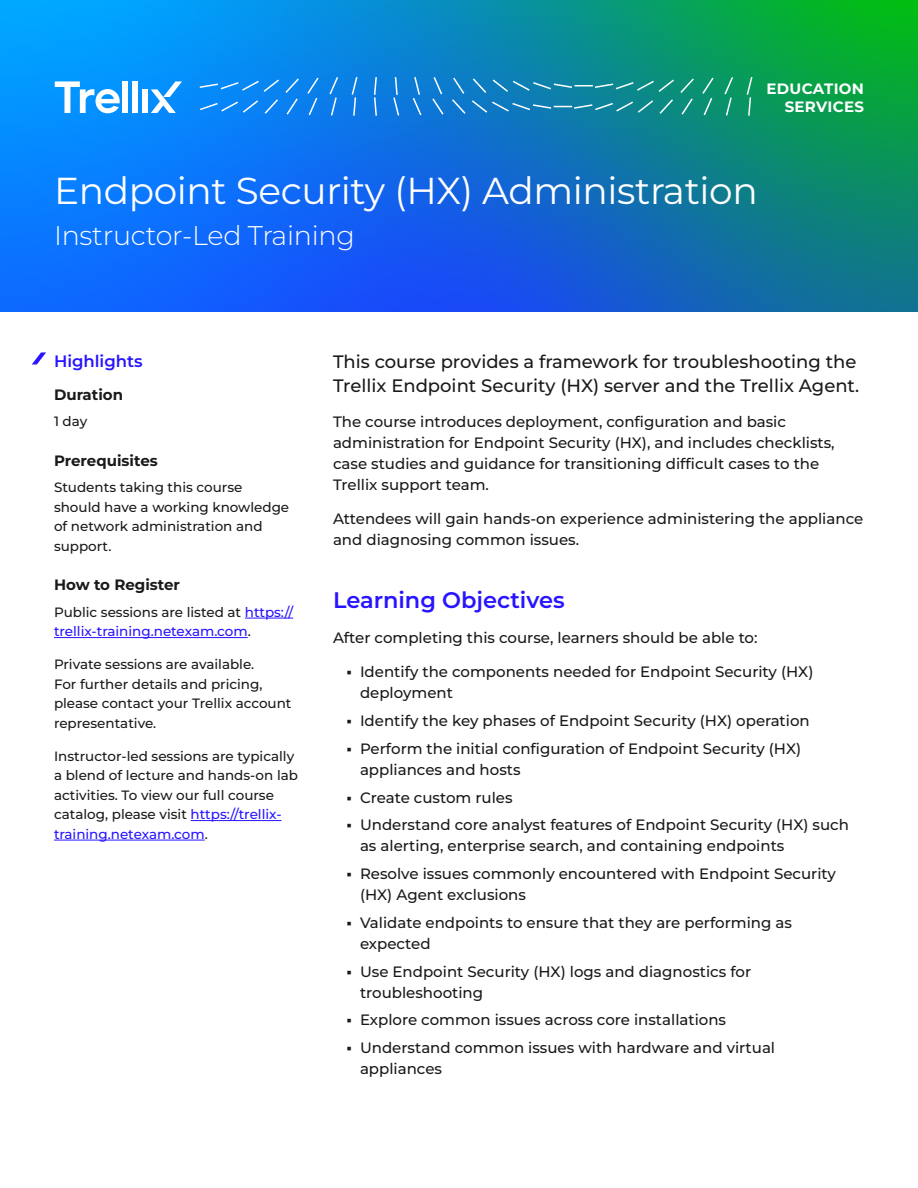
<style>
.page{position:relative;width:918px;height:1188px;background:#fff}
.page>*{position:absolute;margin:0;border:0;box-sizing:border-box;transform-origin:0 0}
.t1{font:37.5px "Montserrat";letter-spacing:-.01em;color:#fff}
.t2{font:300 27px "Montserrat";letter-spacing:-.01em;color:#fff}
.t3{font:600 22.5px "Montserrat";color:#2814ff}
.t4{font:500 18px/24px "Montserrat";color:#1a1a1a}
.t5{font:600 16.5px "Montserrat";color:#2814ff}
.t6{font:500 15px/27.8px "Montserrat";color:#1a1a1a}
.t7{font:700 15px "Montserrat";color:#1a1a1a}
.t8{font:700 15px/18px "Montserrat";letter-spacing:.02em;color:#fff;text-align:right}
.t9{font:500 13.5px/19.5px "Montserrat";color:#1a1a1a}
.t10{font:500 13.5px/19.5px "Montserrat";color:#2814ff}
.s1{color:#1a1a1a}
.s2{color:#2814ff}
</style>
<div class="page">
<svg style="left:0;top:0;width:918px;height:311px;background:#0c7cc1"></svg>
<svg style="left:200px;top:77px;width:553px;height:39px;background:#1b8bc0"></svg>
<svg style="left:55px;top:81px;width:65px;height:32px"></svg>
<div style="left:122px;top:81px;width:6px;height:32px;background:#fff"></div>
<div style="left:132px;top:81px;width:6px;height:32px;background:#fff"></div>
<div style="left:142px;top:89px;width:6px;height:24px;background:#fff"></div>
<svg style="left:151px;top:81px;width:31px;height:32px"></svg>
<hr style="left:245px;top:618px;width:48px;height:1px;background:#2814ff">
<hr style="left:54px;top:637px;width:194px;height:1px;background:#2814ff">
<hr style="left:191px;top:820px;width:91px;height:1px;background:#2814ff">
<hr style="left:54px;top:840px;width:151px;height:1px;background:#2814ff">
<svg style="left:32px;top:352px;width:14px;height:13px"></svg>
<p class="t8" style="left:767px;top:79px;width:99px">EDUCATION<br>SERVICES</p>
<h1 class="t1" style="left:54px;top:166px;width:705px">Endpoint Security (HX) Administration</h1>
<h2 class="t2" style="left:54px;top:217px;width:302px">Instructor-Led Training</h2>
<p class="t5" style="left:54px;top:350px;width:90px">Highlights</p>
<p class="t7" style="left:54px;top:385px;width:71px">Duration</p>
<p class="t9" style="left:54px;top:411px;width:35px">1 day</p>
<p class="t7" style="left:54px;top:451px;width:105px">Prerequisites</p>
<p class="t9" style="left:54px;top:477px;width:237px">Students taking this course should have a working knowledge of network administration and support.</p>
<p class="t7" style="left:54px;top:575px;width:128px">How to Register</p>
<p class="t10" style="left:54px;top:602px;width:241px"><span class="s1">Public sessions are listed at</span> https:// trellix-training.netexam.com<span class="s1">.</span></p>
<p class="t9" style="left:54px;top:654px;width:239px">Private sessions are available.<br>For further details and pricing, please contact your Trellix account representative.</p>
<p class="t9" style="left:54px;top:746px;width:246px">Instructor-led sessions are typically a blend of lecture and hands-on lab activities. To view our full course catalog, please visit <span class="s2">https://trellix&shy;training.netexam.com</span>.</p>
<p class="t4" style="left:333px;top:350px;width:528px">This course provides a framework for troubleshooting the<br>Trellix Endpoint Security (HX) server and the Trellix Agent.</p>
<p class="t6" style="left:333px;top:411px;width:503px;line-height:21px">The course introduces deployment, configuration and basic administration for Endpoint Security (HX), and includes checklists, case studies and guidance for transitioning difficult cases to the Trellix support team.</p>
<p class="t6" style="left:333px;top:508px;width:532px;line-height:21px">Attendees will gain hands-on experience administering the appliance and diagnosing common issues.</p>
<h3 class="t3" style="left:333px;top:585px;width:233px">Learning Objectives</h3>
<p class="t6" style="left:333px;top:623px;width:426px">After completing this course, learners should be able to:</p>
<p class="t6" style="left:360px;top:661px;width:455px;line-height:21px">Identify the components needed for Endpoint Security (HX) deployment</p>
<p class="t6" style="left:360px;top:707px;width:451px">Identify the key phases of Endpoint Security (HX) operation<br>Perform the initial configuration of Endpoint Security (HX)</p>
<p class="t6" style="left:360px;top:755px;width:490px">appliances and hosts<br>Create custom rules<br>Understand core analyst features of Endpoint Security (HX) such</p>
<p class="t6" style="left:360px;top:832px;width:477px">as alerting, enterprise search, and containing endpoints<br>Resolve issues commonly encountered with Endpoint Security</p>
<p class="t6" style="left:360px;top:881px;width:433px">(HX) Agent exclusions<br>Validate endpoints to ensure that they are performing as</p>
<p class="t6" style="left:360px;top:929px;width:393px">expected<br>Use Endpoint Security (HX) logs and diagnostics for</p>
<p class="t6" style="left:360px;top:978px;width:417px">troubleshooting<br>Explore common issues across core installations<br>Understand common issues with hardware and virtual</p>
<p class="t6" style="left:360px;top:1055px;width:84px">appliances</p>
</div>
